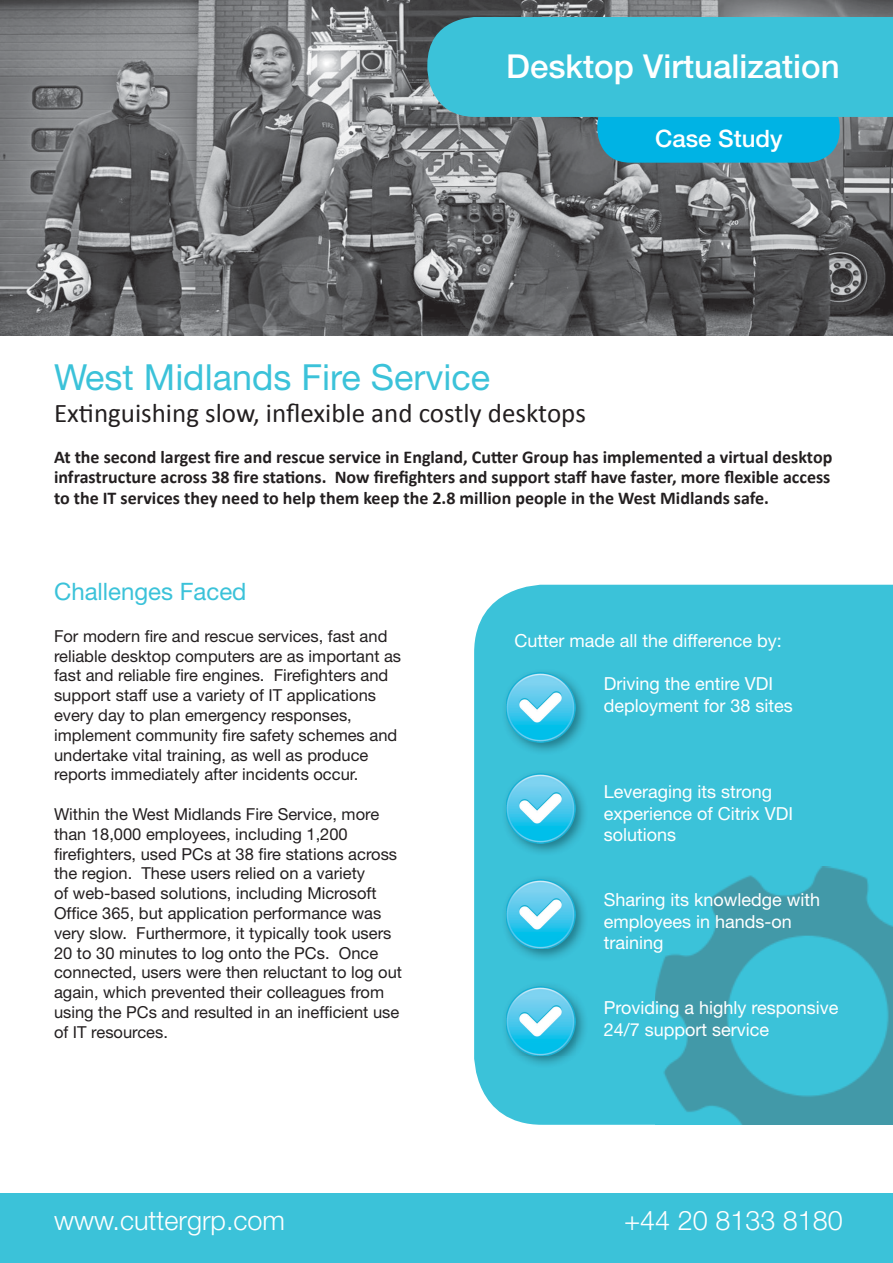
<style>
.page{position:relative;width:893px;height:1263px;background:#fff}
.page>*{position:absolute;margin:0;border:0;box-sizing:border-box;transform-origin:0 0}
.t1{font:36px "Helvetica Neue";color:#3bc2d9}
.t2{font:500 33px "Helvetica Neue";color:#fff}
.t3{font:27px "Calibri";color:#231f20}
.t4{font:300 27px "Helvetica Neue";color:#fff}
.t5{font:24px "Helvetica Neue";color:#3bc2d9}
.t6{font:500 24px "Helvetica Neue";color:#fff}
.t7{font:700 18px/20.7px "Calibri";color:#231f20;text-align:justify}
.t8{font:18px/21.6px "Helvetica Neue";color:#fff}
.t9{font:16.5px/19.8px "Helvetica Neue";color:#231f20}
</style>
<div class="page">
<div style="left:474px;top:585px;width:419px;height:540px;background:#3bc2d9"></div>
<img style="left:0;top:0;width:893px;height:336px">
<div style="left:0;top:1194px;width:893px;height:69px;background:#3bc2d9"></div>
<div style="left:597px;top:93px;width:243px;height:70px;background:#00b3e4;border-radius:33px"></div>
<div style="left:427px;top:17px;width:466px;height:100px;background:#3bc2d9"></div>
<img style="left:655px;top:867px;width:238px;height:258px">
<img style="left:502px;top:669px;width:86px;height:86px">
<img style="left:506px;top:673px;width:69px;height:69px">
<img style="left:502px;top:770px;width:86px;height:85px">
<img style="left:506px;top:774px;width:69px;height:69px">
<img style="left:502px;top:875px;width:86px;height:86px">
<img style="left:506px;top:879px;width:69px;height:70px">
<img style="left:502px;top:982px;width:86px;height:86px">
<img style="left:506px;top:986px;width:69px;height:70px">
<h2 class="t2" style="left:506px;top:47px;width:335px">Desktop Virtualization</h2>
<h3 class="t6" style="left:655px;top:124px;width:129px">Case Study</h3>
<h1 class="t1" style="left:54px;top:355px;width:438px">West Midlands Fire Service</h1>
<h3 class="t3" style="left:54px;top:396px;width:533px">Extinguishing slow, inflexible and costly desktops</h3>
<p class="t7" style="left:54px;top:446px;width:780px">At the second largest fire and rescue service in England, Cutter Group has implemented a virtual desktop infrastructure across 38 fire stations. Now firefighters and support staff have faster, more flexible access to the IT services they need to help them keep the 2.8 million people in the West Midlands safe.</p>
<h3 class="t5" style="left:54px;top:577px;width:194px">Challenges Faced</h3>
<p class="t9" style="left:54px;top:626px;width:349px">For modern fire and rescue services, fast and reliable desktop computers are as important as fast and reliable fire engines. Firefighters and support staff use a variety of IT applications every day to plan emergency responses, implement community fire safety schemes and undertake vital training, as well as produce reports immediately after incidents occur.</p>
<p class="t9" style="left:54px;top:804px;width:350px">Within the West Midlands Fire Service, more than 18,000 employees, including 1,200 firefighters, used PCs at 38 fire stations across the region. These users relied on a variety<br>of web-based solutions, including Microsoft Office 365, but application performance was very slow. Furthermore, it typically took users 20 to 30 minutes to log onto the PCs. Once connected, users were then reluctant to log out again, which prevented their colleagues from using the PCs and resulted in an inefficient use of IT resources.</p>
<p class="t8" style="left:514px;top:629px;width:269px">Cutter made all the difference by:</p>
<p class="t8" style="left:604px;top:673px;width:191px">Driving the entire VDI deployment for 38 sites</p>
<p class="t8" style="left:604px;top:781px;width:191px">Leveraging its strong experience of Citrix VDI solutions</p>
<p class="t8" style="left:604px;top:889px;width:218px">Sharing its knowledge with employees in hands-on training</p>
<p class="t8" style="left:604px;top:997px;width:236px">Providing a highly responsive<br>24/7 support service</p>
<h3 class="t4" style="left:54px;top:1204px;width:233px">www.cuttergrp.com</h3>
<h3 class="t4" style="left:624px;top:1204px;width:220px">+44 20 8133 8180</h3>
</div>
